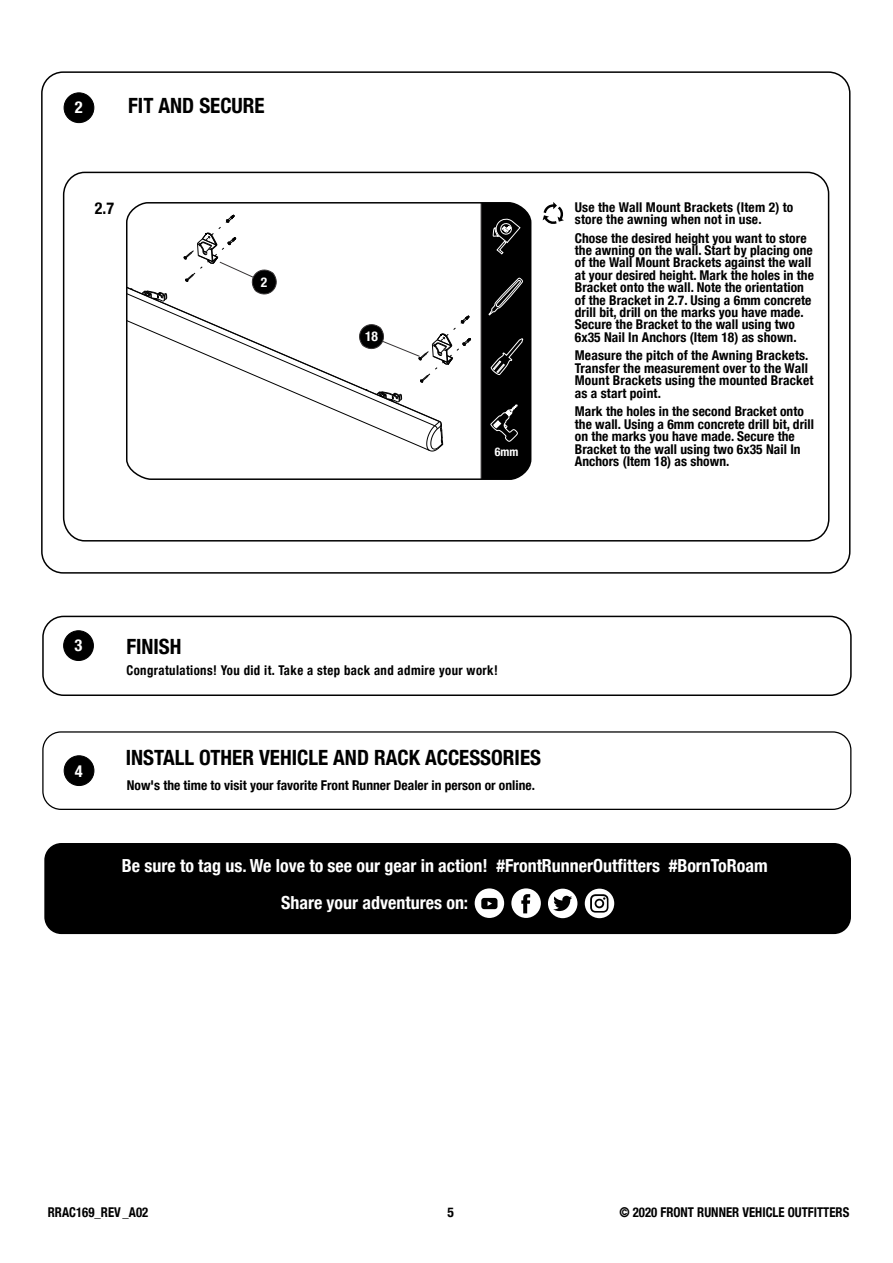
<style>
.page{position:relative;width:893px;height:1263px;background:#fff}
.page>*{position:absolute;margin:0;border:0;box-sizing:border-box;transform-origin:0 0}
.t1{font:700 condensed 21px "Helvetica Neue LT Com";color:#000}
.t2{font:700 condensed 18px/36.9px "Helvetica Neue";color:#fff}
.t3{font:700 condensed 16.5px "Helvetica Neue LT Com";color:#fefefe}
.t4{font:700 condensed 16.5px "Helvetica Neue LT Com";color:#000}
.t5{font:700 condensed 13.5px/12.5px "Helvetica Neue LT Com";letter-spacing:.005em;color:#000}
.t6{font:700 condensed 13.5px "Helvetica Neue LT Com";letter-spacing:.03em;color:#000;scale:.95 1}
.t7{font:700 condensed 13.5px "Helvetica Neue LT Com";letter-spacing:.005em;color:#000;scale:.95 1}
.t8{font:700 condensed 13.5px "Helvetica Neue LT Com";color:#fefefe}
.t9{font:700 condensed 12px "Helvetica Neue LT Com";color:#fff}
</style>
<div class="page">
<div style="left:64px;top:756px;width:30px;height:29px;background:#000;border-radius:50%"></div>
<div style="left:64px;top:755px;width:30px;height:31px;border:1px solid #000;border-radius:50%"></div>
<div style="left:42px;top:731px;width:809px;height:79px;border:1px solid #000;border-radius:18px"></div>
<div style="left:44px;top:843px;width:807px;height:91px;background:#000;border-radius:17px"></div>
<div style="left:585px;top:889px;width:29px;height:29px;background:#fff;border-radius:50%"></div>
<svg style="left:590px;top:894px;width:18px;height:18px"></svg>
<svg style="left:548px;top:889px;width:29px;height:29px"></svg>
<svg style="left:511px;top:888px;width:30px;height:30px"></svg>
<svg style="left:475px;top:888px;width:29px;height:30px"></svg>
<div style="left:64px;top:631px;width:29px;height:29px;background:#000;border-radius:50%"></div>
<div style="left:63px;top:630px;width:31px;height:31px;border:1px solid #000;border-radius:50%"></div>
<div style="left:42px;top:616px;width:810px;height:80px;border:2px solid #000;border-radius:21px"></div>
<svg style="left:62px;top:71px;width:768px;height:471px"></svg>
<svg style="left:543px;top:202px;width:21px;height:23px"></svg>
<svg style="left:184px;top:215px;width:99px;height:86px"></svg>
<svg style="left:353px;top:316px;width:118px;height:66px"></svg>
<svg style="left:480px;top:200px;width:56px;height:287px;background:#343333"></svg>
<p class="t3" style="left:75px;top:97px;width:9px">2</p>
<h1 class="t1" style="left:128px;top:93px;width:138px">FIT AND SECURE</h1>
<p class="t4" style="left:95px;top:198px;width:21px">2.7</p>
<p class="t5" style="left:575px;top:201px;width:220px">Use the Wall Mount Brackets (Item 2) to store the awning when not in use.</p>
<p class="t5" style="left:575px;top:232px;width:241px">Chose the desired height you want to store the awning on the wall. Start by placing one of the Wall Mount Brackets against the wall at your desired height. Mark the holes in the Bracket onto the wall. Note the orientation of the Bracket in 2.7. Using a 6mm concrete drill bit, drill on the marks you have made.<br>Secure the Bracket to the wall using two 6x35 Nail In Anchors (Item 18) as shown.</p>
<p class="t5" style="left:575px;top:349px;width:240px">Measure the pitch of the Awning Brackets.<br>Transfer the measurement over to the Wall Mount Brackets using the mounted Bracket as a start point.</p>
<p class="t5" style="left:575px;top:405px;width:241px">Mark the holes in the second Bracket onto the wall. Using a 6mm concrete drill bit, drill on the marks you have made. Secure the Bracket to the wall using two 6x35 Nail In Anchors (Item 18) as shown.</p>
<p class="t8" style="left:261px;top:274px;width:8px">2</p>
<p class="t8" style="left:365px;top:328px;width:14px">18</p>
<p class="t9" style="left:495px;top:445px;width:25px">6mm</p>
<p class="t3" style="left:74px;top:635px;width:9px">3</p>
<h1 class="t1" style="left:126px;top:634px;width:57px">FINISH</h1>
<p class="t6" style="left:126px;top:662px;width:392px">Congratulations! You did it. Take a step back and admire your work!</p>
<p class="t3" style="left:75px;top:761px;width:9px">4</p>
<h1 class="t1" style="left:126px;top:745px;width:417px">INSTALL OTHER VEHICLE AND RACK ACCESSORIES</h1>
<p class="t5" style="left:127px;top:779px;width:409px">Now's the time to visit your favorite Front Runner Dealer in person or online.</p>
<h2 class="t2" style="left:281px;top:847px;width:488px;text-indent:-159px">Be sure to tag us. We love to see our gear in action! #FrontRunnerOutfitters #BornToRoam<br>Share your adventures on:</h2>
<p class="t7" style="left:48px;top:1204px;width:107px">RRAC169_REV_A02</p>
<p class="t5" style="left:448px;top:1206px;width:8px">5</p>
<p class="t7" style="left:619px;top:1204px;width:244px">© 2020 FRONT RUNNER VEHICLE OUTFITTERS</p>
</div>
